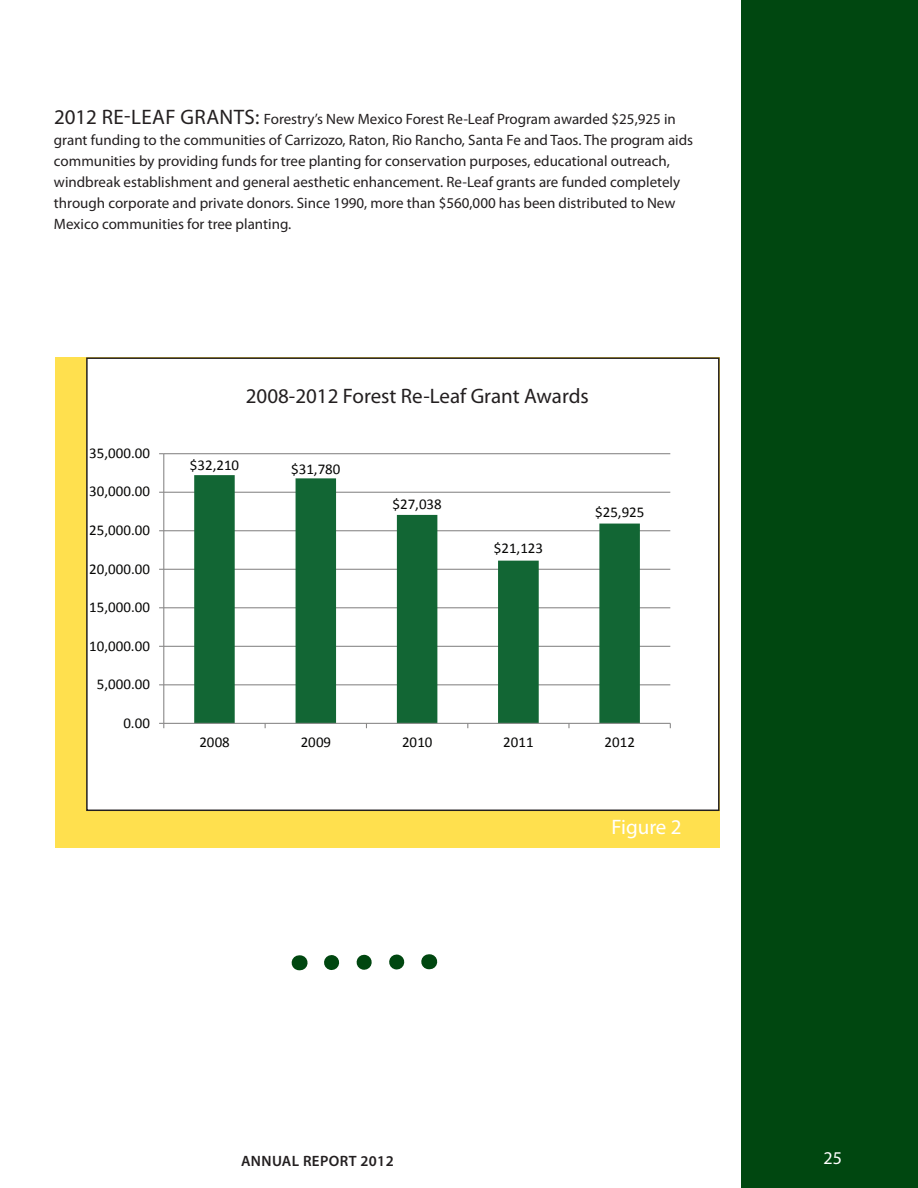
<style>
.page{position:relative;width:918px;height:1188px;background:#fff}
.page>*{position:absolute;margin:0;border:0;box-sizing:border-box;transform-origin:0 0}
.Body_1{font:21px "Myriad Pro";color:#231f20}
.Head_3{font:21px "Myriad Pro";color:#fff}
.t1{font:18px "Myriad Pro";color:#fff}
.Body_1-2{font:15px/21px "Myriad Pro";color:#231f20}
.t2{font:15px "Calibri";color:#050504}
.t3{font:600 15px "Myriad Pro";letter-spacing:.025em;color:#231f20}
.s1{font-size:21px}
</style>
<div class="page">
<div style="left:741px;top:0;width:177px;height:1188px;background:#004710"></div>
<div style="left:55px;top:357px;width:665px;height:491px;background:#ffe04e"></div>
<div style="left:87px;top:358px;width:632px;height:452px;background:#fff"></div>
<hr style="left:164px;top:453px;width:506px;height:1px;background:#878686">
<hr style="left:164px;top:492px;width:506px;height:1px;background:#878686">
<hr style="left:164px;top:530px;width:506px;height:1px;background:#878686">
<hr style="left:164px;top:569px;width:506px;height:1px;background:#878686">
<hr style="left:164px;top:607px;width:506px;height:1px;background:#878686">
<hr style="left:164px;top:646px;width:506px;height:1px;background:#878686">
<hr style="left:164px;top:684px;width:506px;height:1px;background:#878686">
<svg style="left:194px;top:475px;width:446px;height:248px"></svg>
<hr style="left:163px;top:454px;width:1px;height:269px;background:#878686">
<hr style="left:164px;top:723px;width:506px;height:1px;background:#878686">
<div style="left:86px;top:357px;width:634px;height:454px;border:2px solid #231f20"></div>
<svg style="left:299px;top:955px;width:1px;height:15px"></svg>
<svg style="left:324px;top:954px;width:106px;height:16px"></svg>
<p class="Body_1-2" style="left:54px;top:108px;width:641px"><span class="s1">2012 RE-LEAF GRANTS:</span> Forestry’s New Mexico Forest Re-Leaf Program awarded $25,925 in grant funding to the communities of Carrizozo, Raton, Rio Rancho, Santa Fe and Taos. The program aids communities by providing funds for tree planting for conservation purposes, educational outreach, windbreak establishment and general aesthetic enhancement. Re-Leaf grants are funded completely through corporate and private donors. Since 1990, more than $560,000 has been distributed to New Mexico communities for tree planting.</p>
<p class="t2" style="left:89px;top:443px;width:62px">35,000.00</p>
<p class="t2" style="left:89px;top:482px;width:62px">30,000.00</p>
<p class="t2" style="left:89px;top:521px;width:62px">25,000.00</p>
<p class="t2" style="left:89px;top:559px;width:62px">20,000.00</p>
<p class="t2" style="left:89px;top:598px;width:62px">15,000.00</p>
<p class="t2" style="left:89px;top:636px;width:62px">10,000.00</p>
<p class="t2" style="left:97px;top:675px;width:55px">5,000.00</p>
<p class="t2" style="left:123px;top:713px;width:28px">0.00</p>
<p class="Body_1" style="left:246px;top:383px;width:345px">2008-2012 Forest Re-Leaf Grant Awards</p>
<p class="t2" style="left:190px;top:455px;width:51px">$32,210</p>
<p class="t2" style="left:291px;top:459px;width:51px">$31,780</p>
<p class="t2" style="left:393px;top:495px;width:51px">$27,038</p>
<p class="t2" style="left:494px;top:538px;width:51px">$21,123</p>
<p class="t2" style="left:595px;top:502px;width:51px">$25,925</p>
<p class="t2" style="left:199px;top:733px;width:32px">2008</p>
<p class="t2" style="left:301px;top:733px;width:32px">2009</p>
<p class="t2" style="left:402px;top:733px;width:32px">2010</p>
<p class="t2" style="left:503px;top:733px;width:32px">2011</p>
<p class="t2" style="left:605px;top:733px;width:32px">2012</p>
<p class="Head_3" style="left:611px;top:814px;width:72px">Figure 2</p>
<p class="t3" style="left:241px;top:1151px;width:154px">ANNUAL REPORT 2012</p>
<p class="t1" style="left:824px;top:1147px;width:20px">25</p>
</div>
